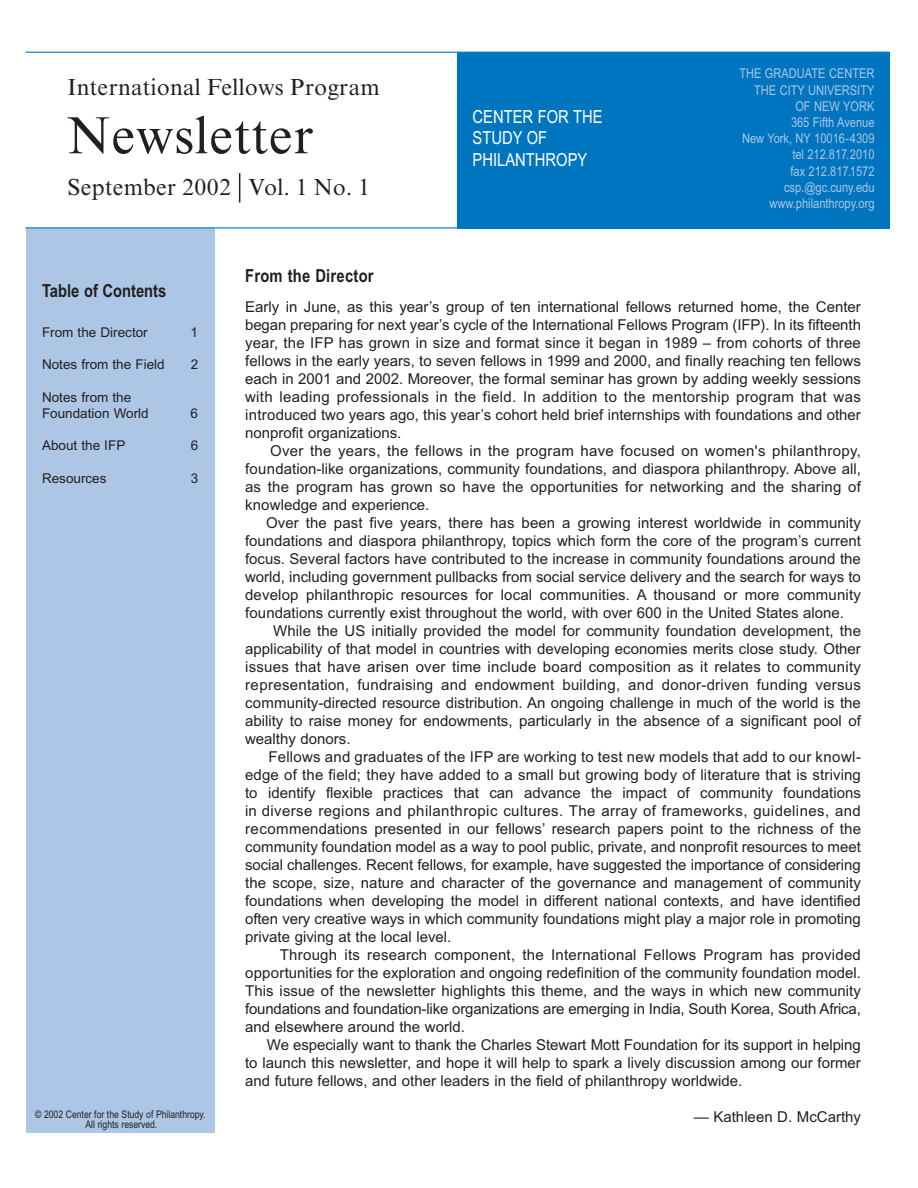
<style>
.page{position:relative;width:918px;height:1188px;background:#fff}
.page>*{position:absolute;margin:0;border:0;box-sizing:border-box;transform-origin:0 0}
.t1{font:54px "Times New Roman Rgl 327";letter-spacing:.015em;color:#231f20}
.t2{font:24px "Times New Roman Rgl 327";letter-spacing:.015em;color:#231f20}
.t3{font:18px/21.6px "Arial Narrow";color:#fff}
.t4{font:700 18px "Arial Narrow";letter-spacing:.005em;color:#231f20}
.t5{font:15px/18px "Arial";color:#231f20;text-align:justify}
.t6{font:13.5px/16.2px "Arial Narrow";color:#adc6e6;text-align:right}
.t7{font:13.5px/16.2px "Arial";color:#231f20}
.t8{font:10.5px/10.5px "Arial Narrow";color:#231f20;text-align:center}
</style>
<div class="page">
<div style="left:458px;top:52px;width:432px;height:176px;background:#0075bf"></div>
<div style="left:26px;top:228px;width:189px;height:905px;background:#adc6e6"></div>
<hr style="left:26px;top:52px;width:864px;height:1px;background:#0075bf">
<hr style="left:26px;top:227px;width:864px;height:1px;background:#0075bf">
<svg style="left:239px;top:173px;width:1px;height:29px"></svg>
<h2 class="t2" style="left:68px;top:78px;width:314px">International Fellows Program</h2>
<h1 class="t1" style="left:68px;top:115px;width:248px">Newsletter</h1>
<h2 class="t2" style="left:68px;top:178px;width:304px">September 2002 Vol. 1 No. 1</h2>
<p class="t3" style="left:473px;top:107px;width:132px">CENTER FOR THE<br>STUDY OF<br>PHILANTHROPY</p>
<p class="t6" style="left:739px;top:67px;width:137px">THE GRADUATE CENTER<br>THE CITY UNIVERSITY<br>OF NEW YORK<br>365 Fifth Avenue<br>New York, NY 10016-4309 tel 212.817.2010<br>fax 212.817.1572 csp.@gc.cuny.edu www.philanthropy.org</p>
<p class="t4" style="left:42px;top:284px;width:126px">Table of Contents</p>
<p class="t7" style="left:42px;top:326px;width:107px">From the Director</p>
<p class="t7" style="left:191px;top:326px;width:9px">1</p>
<p class="t7" style="left:42px;top:358px;width:124px">Notes from the Field</p>
<p class="t7" style="left:191px;top:358px;width:9px">2</p>
<p class="t7" style="left:42px;top:390px;width:108px">Notes from the<br>Foundation World</p>
<p class="t7" style="left:191px;top:407px;width:9px">6</p>
<p class="t7" style="left:42px;top:439px;width:85px">About the IFP</p>
<p class="t7" style="left:191px;top:439px;width:9px">6</p>
<p class="t7" style="left:42px;top:471px;width:66px">Resources</p>
<p class="t7" style="left:191px;top:471px;width:9px">3</p>
<p class="t8" style="left:35px;top:1109px;width:172px">© 2002 Center for the Study of Philanthropy.<br>All rights reserved.</p>
<p class="t4" style="left:245px;top:269px;width:130px">From the Director</p>
<p class="t5" style="left:245px;top:299px;width:617px">Early in June, as this year’s group of ten international fellows returned home, the Center began preparing for next year’s cycle of the International Fellows Program (IFP). In its fifteenth year, the IFP has grown in size and format since it began in 1989 – from cohorts of three fellows in the early years, to seven fellows in 1999 and 2000, and finally reaching ten fellows each in 2001 and 2002. Moreover, the formal seminar has grown by adding weekly sessions with leading professionals in the field. In addition to the mentorship program that was introduced two years ago, this year’s cohort held brief internships with foundations and other nonprofit organizations.</p>
<p class="t5" style="left:245px;top:443px;width:617px;text-indent:25px">Over the years, the fellows in the program have focused on women's philanthropy, foundation-like organizations, community foundations, and diaspora philanthropy. Above all, as the program has grown so have the opportunities for networking and the sharing of knowledge and experience.</p>
<p class="t5" style="left:245px;top:515px;width:617px;text-indent:21px">Over the past five years, there has been a growing interest worldwide in community foundations and diaspora philanthropy, topics which form the core of the program’s current focus. Several factors have contributed to the increase in community foundations around the world, including government pullbacks from social service delivery and the search for ways to develop philanthropic resources for local communities. A thousand or more community foundations currently exist throughout the world, with over 600 in the United States alone.</p>
<p class="t5" style="left:245px;top:623px;width:617px;text-indent:28px">While the US initially provided the model for community foundation development, the applicability of that model in countries with developing economies merits close study. Other issues that have arisen over time include board composition as it relates to community representation, fundraising and endowment building, and donor-driven funding versus community-directed resource distribution. An ongoing challenge in much of the world is the ability to raise money for endowments, particularly in the absence of a significant pool of wealthy donors.</p>
<p class="t5" style="left:245px;top:749px;width:617px;text-indent:23px">Fellows and graduates of the IFP are working to test new models that add to our knowl&shy;edge of the field; they have added to a small but growing body of literature that is striving to identify flexible practices that can advance the impact of community foundations in diverse regions and philanthropic cultures. The array of frameworks, guidelines, and recommendations presented in our fellows’ research papers point to the richness of the community foundation model as a way to pool public, private, and nonprofit resources to meet social challenges. Recent fellows, for example, have suggested the importance of considering the scope, size, nature and character of the governance and management of community foundations when developing the model in different national contexts, and have identified often very creative ways in which community foundations might play a major role in promoting private giving at the local level.</p>
<p class="t5" style="left:245px;top:947px;width:617px;text-indent:35px">Through its research component, the International Fellows Program has provided opportunities for the exploration and ongoing redefinition of the community foundation model.<br>This issue of the newsletter highlights this theme, and the ways in which new community foundations and foundation-like organizations are emerging in India, South Korea, South Africa, and elsewhere around the world.</p>
<p class="t5" style="left:245px;top:1037px;width:617px;text-indent:22px">We especially want to thank the Charles Stewart Mott Foundation for its support in helping to launch this newsletter, and hope it will help to spark a lively discussion among our former and future fellows, and other leaders in the field of philanthropy worldwide.</p>
<p class="t5" style="left:694px;top:1109px;width:169px">— Kathleen D. McCarthy</p>
</div>
